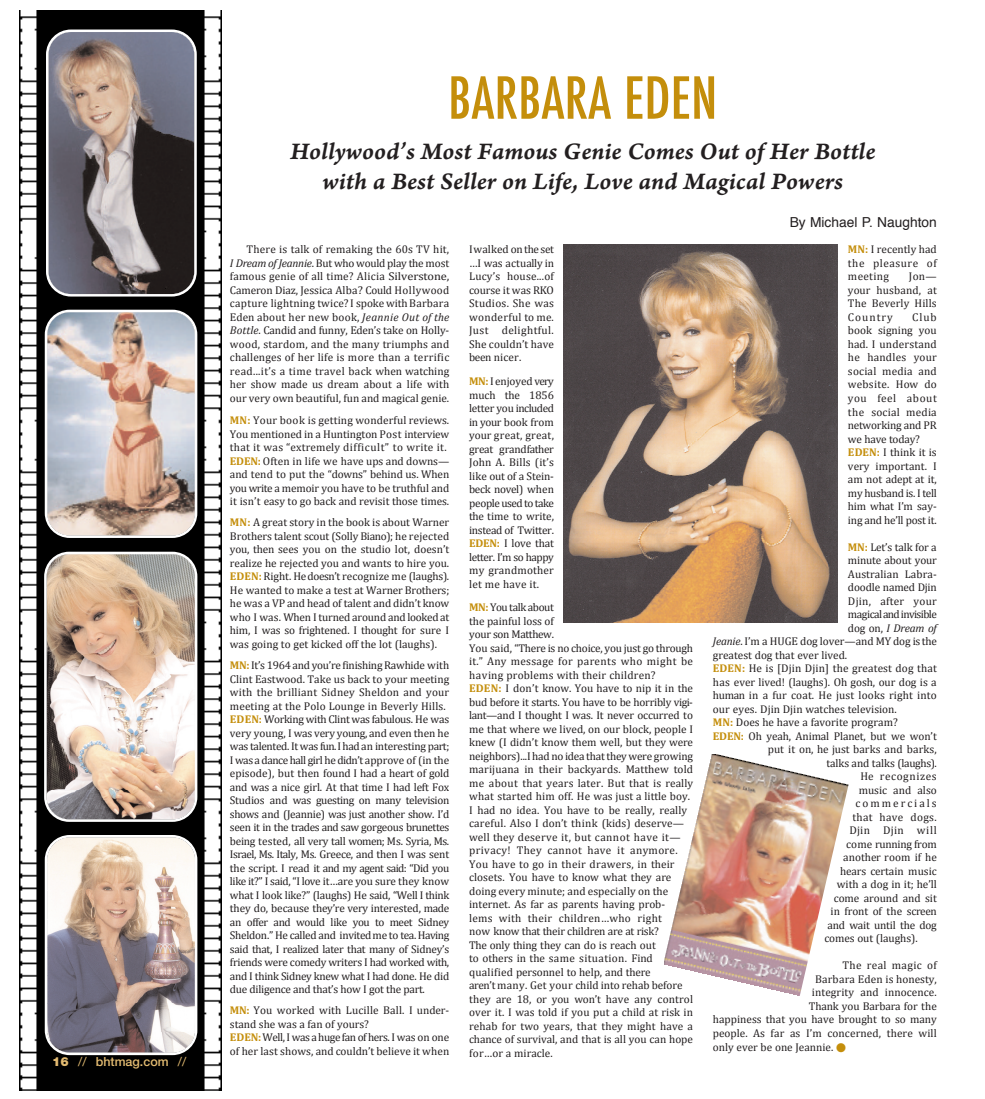
<style>
.page{position:relative;width:985px;height:1099px;background:#fff}
.page>*{position:absolute;margin:0;border:0;box-sizing:border-box;transform-origin:0 0}
.t1{font:500 condensed 56.25px "Futura";color:#c48e0b}
.t2{font:25px/30px "Arno Pro Smbd Italic Caption";color:#231f20;text-align:center}
.t3{font:13.75px "Helvetica";color:#231f20}
.t4{font:500 12.5px "Helvetica Neue LT Std";color:#e3bb71}
.t5{font:11.25px/13.5px "Cambria";color:#231f20;text-align:justify}
.t6{font:11.25px/13.5px "Cambria";letter-spacing:-.02em;color:#231f20}
.t7{font:11.25px "Cambria";letter-spacing:.02em;color:#231f20}
.t8{font:11.25px "Cambria";letter-spacing:-.055em;color:#231f20}
.t9{font:italic 11.25px "Cambria";letter-spacing:-.015em;color:#231f20}
.t10{font:11.25px "Cambria";letter-spacing:.035em;color:#231f20}
.t11{font:11.25px "Cambria";letter-spacing:.03em;color:#231f20}
.t12{font:11.25px "Cambria";letter-spacing:.055em;color:#231f20}
.t13{font:11.25px "Cambria";letter-spacing:.175em;color:#231f20}
.s1{font-weight:900}
.s2{font-weight:400;font-style:italic}
.s3{font-style:italic}
.s4{font-weight:700;color:#c48e0b}
.s5{font-style:normal}
.s6{color:#c48e0b}
</style>
<div class="page">
<img style="left:20px;top:10px;width:201px;height:1080px">
<svg style="left:46px;top:30px;width:151px;height:266px;background:#797274"></svg>
<img style="left:44px;top:551px;width:153px;height:270px">
<svg style="left:45px;top:310px;width:152px;height:228px;background:#c7bab6"></svg>
<svg style="left:45px;top:835px;width:152px;height:220px"></svg>
<img style="left:563px;top:245px;width:274px;height:377px">
<img style="left:664px;top:754px;width:184px;height:241px">
<p class="t4" style="left:52px;top:1053px;width:135px"><span class="s1">16</span> <span class="s2">//</span> bhtmag.com <span class="s2">//</span></p>
<h1 class="t1" style="left:448px;top:63px;width:271px">BARBARA EDEN</h1>
<h2 class="t2" style="left:290px;top:137px;width:586px">Hollywood’s Most Famous Genie Comes Out of Her Bottle with a Best Seller on Life, Love and Magical Powers</h2>
<p class="t3" style="left:789px;top:216px;width:148px">By Michael P. Naughton</p>
<p class="t5" style="left:230px;top:242px;width:221px;text-indent:17px">There is talk of remaking the 60s TV hit, <span class="s3">I Dream of Jeannie</span>. But who would play the most famous genie of all time? Alicia Silverstone, Cameron Diaz, Jessica Alba? Could Hollywood capture lightning twice? I spoke with Barbara Eden about her new book, <span class="s3">Jeannie Out of the Bottle</span>. Candid and funny, Eden’s take on Holly&shy;wood, stardom, and the many triumphs and challenges of her life is more than a terrific read...it’s a time travel back when watching her show made us dream about a life with our very own beautiful, fun and magical genie.</p>
<p class="t5" style="left:230px;top:413px;width:221px;text-align:left"><span class="s4">MN:</span> Your book is getting wonderful reviews.<br>You mentioned in a Huntington Post interview that it was “extremely difficult” to write it.<br><span class="s4">EDEN:</span> Often in life we have ups and downs— and tend to put the “downs” behind us. When you write a memoir you have to be truthful and it isn’t easy to go back and revisit those times.</p>
<p class="t5" style="left:230px;top:515px;width:221px"><span class="s4">MN:</span> A great story in the book is about Warner Brothers talent scout (Solly Biano); he rejected you, then sees you on the studio lot, doesn’t realize he rejected you and wants to hire you.<br><span class="s4">EDEN:</span> Right. Hedoesn’t recognize me (laughs).<br>He wanted to make a test at Warner Brothers; he was a VP and head of talent and didn’t know who I was. When I turned around and looked at him, I was so frightened. I thought for sure I was going to get kicked off the lot (laughs).</p>
<p class="t6" style="left:230px;top:658px;width:221px"><span class="s4">MN:</span>It’s 1964 and you’re finishing Rawhide with Clint Eastwood. Take us back to your meeting with the brilliant Sidney Sheldon and your meeting at the Polo Lounge in Beverly Hills.<br><span class="s4">EDEN:</span> Working with Clint was fabulous. He was very young, I was very young, and even then he was talented. It was fun.Ihad an interesting part; Iwas adancehall girl he didn’t approve of (in the episode), but then found I had a heart of gold and was a nice girl. At that time I had left Fox Studios and was guesting on many television shows and (Jeannie) was just another show. I’d seen it in the trades and saw gorgeous brunettes being tested, all very tall women; Ms. Syria, Ms.<br>Israel, Ms. Italy, Ms. Greece, and then I was sent the script. I read it and my agent said: “Did you like it?” I said, “I love it…are you sure they know what I look like?” (laughs) He said, “Well I think they do, because they’re very interested, made an offer and would like you to meet Sidney Sheldon.” He called and invitedme to tea.Having said that, I realized later that many of Sidney’s friends were comedy writers I had worked with, and I think Sidney knew what I had done. He did due diligence and that’s how I got the part.</p>
<p class="t5" style="left:230px;top:1003px;width:221px;text-align:left"><span class="s4">MN:</span> You worked with Lucille Ball. I under&shy;stand she was a fan of yours?<br><span class="s4">EDEN:</span>Well,Iwas ahuge fanofhers.I was on one of her last shows, and couldn’t believe it when</p>
<p class="t5" style="left:469px;top:242px;width:86px">Iwalked onthe set …I was actually in Lucy’s house...of course it was RKO Studios. She was wonderful to me.<br>Just delightful.<br>She couldn’t have been nicer.</p>
<p class="t5" style="left:469px;top:374px;width:86px"><span class="s4">MN:</span>I enjoyed very much the 1856 letter you included in your book from your great, great, great grandfather John A. Bills (it’s like out of a Stein&shy;beck novel) when people used to take the time to write, instead of Twitter.<br><span class="s4">EDEN:</span> I love that letter. I’m so happy my grandmother let me have it.</p>
<p class="t5" style="left:469px;top:600px;width:225px;text-align:left"><span class="s4">MN:</span>You talk about<br>the painful loss of<br>your son Matthew.<br>You said, “There is no choice, you just go through it.” Any message for parents who might be having problems with their children?<br><span class="s4">EDEN:</span> I don’t know. You have to nip it in the bud before it starts. You have to be horribly vigi&shy;lant—and I thought I was. It never occurred to me that where we lived, on our block, people I knew (I didn’t know them well, but they were neighbors)...I had no idea that they were growing marijuana in their backyards. Matthew told me about that years later. But that is really what started him off. He was just a little boy.<br>I had no idea. You have to be really, really careful. Also I don’t think (kids) deserve— well they deserve it, but cannot have it— privacy! They cannot have it anymore.<br>You have to go in their drawers, in their closets. You have to know what they are doing every minute; and especially on the internet. As far as parents having prob-<br>lems with their children…who right<br>now know that their children are at risk?<br>The only thing they can do is reach out<br>to others in the same situation. Find qualified personnel to help, and there<br>aren’t many. Get your child into rehab before they are 18, or you won’t have any control over it. I was told if you put a child at risk in rehab for two years, that they might have a chance of survival, and that is all you can hope for…or a miracle.</p>
<p class="t5" style="left:847px;top:242px;width:90px"><span class="s4">MN:</span> I recently had the pleasure of meeting</p>
<p class="t5" style="left:847px;top:269px;width:90px;text-indent:61px">Jon— your husband, at The Beverly Hills Country</p>
<p class="t5" style="left:847px;top:310px;width:90px;text-align:left;text-indent:64px">Club book signing you had. I understand he handles your social media and website. How do you feel about the social media networking and PR we have today?<br><span class="s4">EDEN:</span> I think it is very important. I am not adept at it, my husband is. I tell him what I’m say&shy;ing and he’ll post it.</p>
<p class="t5" style="left:847px;top:539px;width:90px"><span class="s4">MN:</span> Let’s talk for a</p>
<p class="t5" style="left:847px;top:553px;width:90px">minute about your</p>
<p class="t5" style="left:847px;top:566px;width:90px">Australian Labra-</p>
<p class="t5" style="left:847px;top:580px;width:90px">doodle named Djin</p>
<p class="t7" style="left:847px;top:594px;width:90px">Djin, after your</p>
<p class="t8" style="left:847px;top:607px;width:90px">magicalandinvisible</p>
<p class="t9" style="left:847px;top:621px;width:90px"><span class="s5">dog on,</span> I Dream of</p>
<p class="t5" style="left:712px;top:634px;width:225px"><span class="s3">Jeanie</span>. I’m a HUGE dog lover—and MY dog is the</p>
<p class="t5" style="left:712px;top:647px;width:136px">greatest dog that ever lived.</p>
<p class="t5" style="left:712px;top:661px;width:225px"><span class="s4">EDEN:</span> He is [Djin Djin] the greatest dog that</p>
<p class="t5" style="left:712px;top:674px;width:225px">has ever lived! (laughs). Oh gosh, our dog is a</p>
<p class="t5" style="left:712px;top:688px;width:225px">human in a fur coat. He just looks right into</p>
<p class="t5" style="left:712px;top:701px;width:185px">our eyes. Djin Djin watches television.</p>
<p class="t5" style="left:712px;top:715px;width:186px"><span class="s4">MN:</span> Does he have a favorite program?</p>
<p class="t5" style="left:712px;top:728px;width:225px"><span class="s4">EDEN:</span> Oh yeah, Animal Planet, but we won’t</p>
<p class="t5" style="left:767px;top:742px;width:170px">put it on, he just barks and barks,</p>
<p class="t5" style="left:826px;top:755px;width:112px">talks and talks (laughs).</p>
<p class="t12" style="left:860px;top:769px;width:78px">He recognizes</p>
<p class="t5" style="left:858px;top:782px;width:80px">music and also</p>
<p class="t13" style="left:855px;top:796px;width:83px">commercials</p>
<p class="t11" style="left:852px;top:810px;width:86px">that have dogs.</p>
<p class="t7" style="left:849px;top:823px;width:89px">Djin Djin will</p>
<p class="t6" style="left:845px;top:836px;width:92px">come running from</p>
<p class="t5" style="left:842px;top:850px;width:95px">another room if he</p>
<p class="t5" style="left:839px;top:863px;width:98px">hears certain music</p>
<p class="t5" style="left:836px;top:877px;width:101px">with a dog in it; he’ll</p>
<p class="t5" style="left:833px;top:890px;width:104px">come around and sit</p>
<p class="t5" style="left:830px;top:904px;width:108px">in front of the screen</p>
<p class="t5" style="left:827px;top:917px;width:111px">and wait until the dog</p>
<p class="t5" style="left:824px;top:931px;width:95px">comes out (laughs).</p>
<p class="t10" style="left:842px;top:958px;width:96px">The real magic of</p>
<p class="t5" style="left:814px;top:971px;width:123px">Barbara Eden is honesty,</p>
<p class="t5" style="left:811px;top:985px;width:126px">integrity and innocence.</p>
<p class="t5" style="left:808px;top:998px;width:129px">Thank you Barbara for the</p>
<p class="t5" style="left:712px;top:1012px;width:225px">happiness that you have brought to so many</p>
<p class="t5" style="left:712px;top:1025px;width:225px">people. As far as I’m concerned, there will</p>
<p class="t5" style="left:712px;top:1040px;width:135px">only ever be one Jeannie. <span class="s6">●</span></p>
</div>
